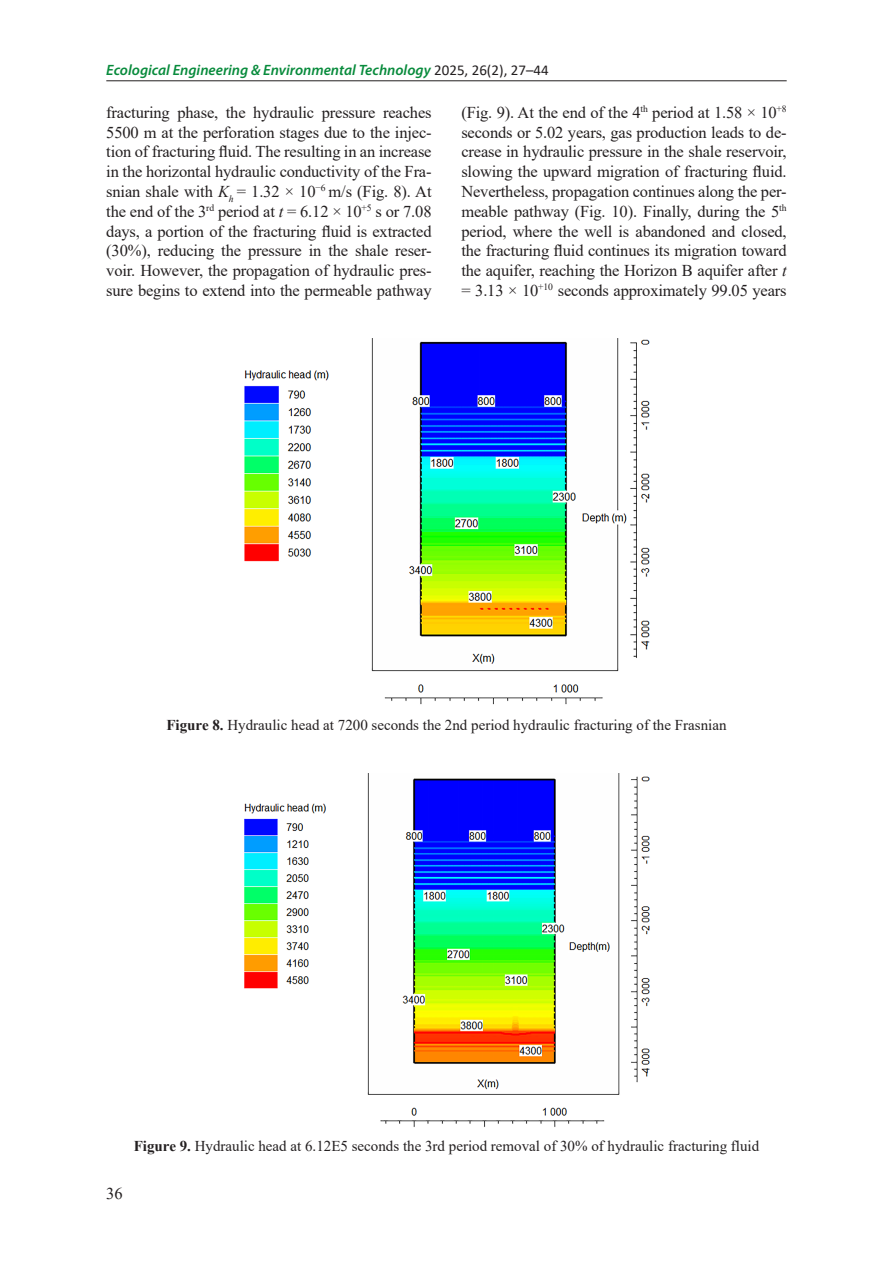
<style>
.page{position:relative;width:893px;height:1263px;background:#fff}
.page>*{position:absolute;margin:0;border:0;box-sizing:border-box;transform-origin:0 0}
.Base_Text{font:16.5px/19.8px "Times New Roman";letter-spacing:-.01em;color:#231f20;text-align:justify}
.Figure{font:15px "Times New Roman";color:#231f20}
.t1{font:italic 600 15px "Myriad Pro";color:#088b3c}
.s1{font-family:"Calibri";font-weight:400;font-style:normal;color:#231f20}
.s2{font-style:italic}
.s3{font-weight:700}
</style>
<div class="page">
<hr style="left:106px;top:80px;width:681px;height:1px;background:#231f20">
<img style="left:244px;top:339px;width:406px;height:366px">
<img style="left:244px;top:773px;width:406px;height:354px">
<p class="t1" style="left:106px;top:60px;width:444px">Ecological Engineering &amp; Environmental Technology <span class="s1">2025, 26(2), 27–44</span></p>
<p class="Base_Text" style="left:106px;top:102px;width:327px">fracturing phase, the hydraulic pressure reaches 5500 m at the perforation stages due to the injec&shy;tion of fracturing fluid. The resulting in an increase in the horizontal hydraulic conductivity of the Fra&shy;snian shale with <span class="s2">K</span><sub>h</sub> = 1.32 × 10<sup>−6</sup> m/s (Fig. 8). At the end of the 3<sup>rd</sup> period at <span class="s2">t</span> = 6.12 × 10<sup>+5</sup> s or 7.08 days, a portion of the fracturing fluid is extracted (30%), reducing the pressure in the shale reser&shy;voir. However, the propagation of hydraulic pres&shy;sure begins to extend into the permeable pathway</p>
<p class="Base_Text" style="left:461px;top:102px;width:327px">(Fig. 9). At the end of the 4<sup>th</sup> period at 1.58 × 10<sup>+8 </sup>seconds or 5.02 years, gas production leads to de&shy;crease in hydraulic pressure in the shale reservoir, slowing the upward migration of fracturing fluid.<br>Nevertheless, propagation continues along the per&shy;meable pathway (Fig. 10). Finally, during the 5<sup>th </sup>period, where the well is abandoned and closed, the fracturing fluid continues its migration toward the aquifer, reaching the Horizon B aquifer after <span class="s2">t </span>= 3.13 × 10<sup>+10</sup> seconds approximately 99.05 years</p>
<p class="Figure" style="left:166px;top:715px;width:562px"><span class="s3">Figure 8.</span> Hydraulic head at 7200 seconds the 2nd period hydraulic fracturing of the Frasnian</p>
<p class="Figure" style="left:134px;top:1136px;width:627px"><span class="s3">Figure 9.</span> Hydraulic head at 6.12E5 seconds the 3rd period removal of 30% of hydraulic fracturing fluid</p>
<p class="Base_Text" style="left:106px;top:1183px;width:18px">36</p>
</div>
